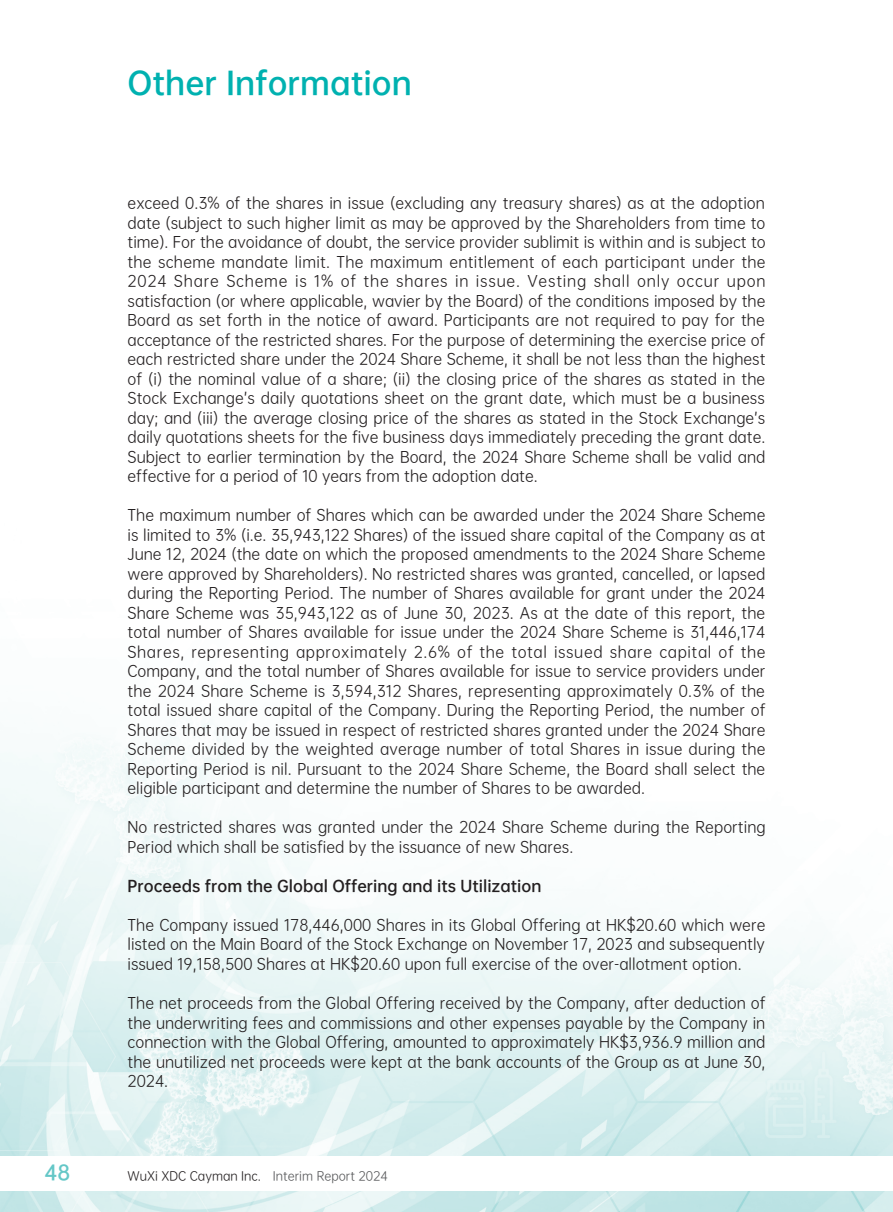
<style>
.page{position:relative;width:893px;height:1212px;background:#fff}
.page>*{position:absolute;margin:0;border:0;box-sizing:border-box;transform-origin:0 0}
.t1{font:30px "OPPO Sans B";color:#00b1b0}
.t2{font:19.5px "OPPO Sans B";color:#64c7c7}
._00_txt{font:15px/19.5px "OPPO Sans R";color:#231f20;text-align:justify}
._02_H2{font:15px "OPPO Sans B";color:#231f20}
.t3{font:12px "OPPO Sans R";color:#231f20}
.s1{color:#57585a}
</style>
<div class="page">
<img style="left:0;top:723px;width:893px;height:489px">
<div style="left:0;top:1156px;width:893px;height:34px;background:#fff"></div>
<h2 class="t2" style="left:45px;top:1156px;width:27px">48</h2>
<h1 class="t1" style="left:128px;top:57px;width:286px">Other Information</h1>
<p class="_00_txt" style="left:128px;top:193px;width:640px">exceed 0.3% of the shares in issue (excluding any treasury shares) as at the adoption date (subject to such higher limit as may be approved by the Shareholders from time to time). For the avoidance of doubt, the service provider sublimit is within and is subject to the scheme mandate limit. The maximum entitlement of each participant under the 2024 Share Scheme is 1% of the shares in issue. Vesting shall only occur upon satisfaction (or where applicable, wavier by the Board) of the conditions imposed by the Board as set forth in the notice of award. Participants are not required to pay for the acceptance of the restricted shares. For the purpose of determining the exercise price of each restricted share under the 2024 Share Scheme, it shall be not less than the highest of (i) the nominal value of a share; (ii) the closing price of the shares as stated in the Stock Exchange’s daily quotations sheet on the grant date, which must be a business day; and (iii) the average closing price of the shares as stated in the Stock Exchange’s daily quotations sheets for the five business days immediately preceding the grant date.<br>Subject to earlier termination by the Board, the 2024 Share Scheme shall be valid and effective for a period of 10 years from the adoption date.</p>
<p class="_00_txt" style="left:128px;top:505px;width:639px">The maximum number of Shares which can be awarded under the 2024 Share Scheme is limited to 3% (i.e. 35,943,122 Shares) of the issued share capital of the Company as at June 12, 2024 (the date on which the proposed amendments to the 2024 Share Scheme were approved by Shareholders). No restricted shares was granted, cancelled, or lapsed during the Reporting Period. The number of Shares available for grant under the 2024<br>Share Scheme was 35,943,122 as of June 30, 2023. As at the date of this report, the total number of Shares available for issue under the 2024 Share Scheme is 31,446,174<br>Shares, representing approximately 2.6% of the total issued share capital of the Company, and the total number of Shares available for issue to service providers under the 2024 Share Scheme is 3,594,312 Shares, representing approximately 0.3% of the total issued share capital of the Company. During the Reporting Period, the number of Shares that may be issued in respect of restricted shares granted under the 2024 Share Scheme divided by the weighted average number of total Shares in issue during the Reporting Period is nil. Pursuant to the 2024 Share Scheme, the Board shall select the eligible participant and determine the number of Shares to be awarded.</p>
<p class="_00_txt" style="left:128px;top:817px;width:640px">No restricted shares was granted under the 2024 Share Scheme during the Reporting<br>Period which shall be satisfied by the issuance of new Shares.</p>
<p class="_02_H2" style="left:128px;top:873px;width:415px">Proceeds from the Global Offering and its Utilization</p>
<p class="_00_txt" style="left:128px;top:914px;width:639px">The Company issued 178,446,000 Shares in its Global Offering at HK$20.60 which were listed on the Main Board of the Stock Exchange on November 17, 2023 and subsequently issued 19,158,500 Shares at HK$20.60 upon full exercise of the over-allotment option.</p>
<p class="_00_txt" style="left:128px;top:992px;width:639px">The net proceeds from the Global Offering received by the Company, after deduction of the underwriting fees and commissions and other expenses payable by the Company in connection with the Global Offering, amounted to approximately HK$3,936.9 million and the unutilized net proceeds were kept at the bank accounts of the Group as at June 30, 2024.</p>
<p class="t3" style="left:128px;top:1166px;width:262px">WuXi XDC Cayman Inc. <span class="s1">Interim Report 2024</span></p>
</div>
